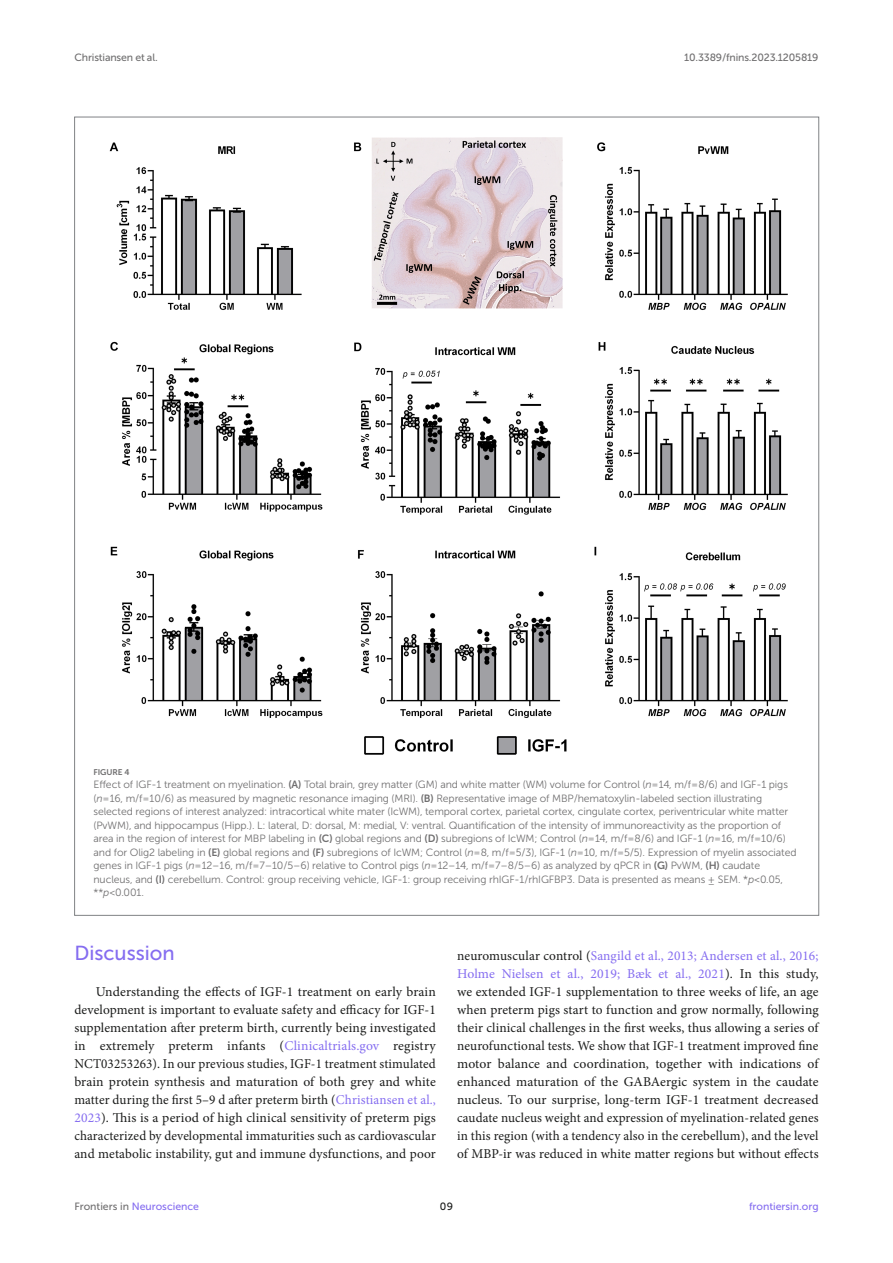
<style>
.page{position:relative;width:893px;height:1263px;background:#fff}
.page>*{position:absolute;margin:0;border:0;box-sizing:border-box;transform-origin:0 0}
.HEAD_1{font:20.25px "Museo Sans 500";color:#856df0}
.TEXT_FLUSH{font:13.5px/18px "Minion Pro";letter-spacing:.01em;color:#1b1c1b;text-align:justify}
.FIG_LEG{font:10.5px/13.5px "Museo Sans 300";letter-spacing:-.01em;color:#706f70}
.t1{font:10.5px "Museo Sans 500";letter-spacing:-.015em;color:#706f70}
.t2{font:10.5px "Museo Sans 500";color:#856df0}
.t3{font:10.5px "Museo Sans 500";color:#1b1c1b}
.FIG_HD{font:8.25px "Museo Sans 700";letter-spacing:-.01em;color:#706f70}
.s1{font-family:"Museo Sans 700"}
.s2{font-style:italic}
.s3{color:#856df0}
.s4{color:#706f70}
</style>
<div class="page">
<img style="left:109px;top:137px;width:679px;height:618px">
<p class="t1" style="left:74px;top:51px;width:85px">Christiansen et al.</p>
<p class="t1" style="left:684px;top:51px;width:136px">10.3389/fnins.2023.1205819</p>
<p class="FIG_HD" style="left:94px;top:767px;width:37px">FIGURE 4</p>
<p class="FIG_LEG" style="left:94px;top:778px;width:705px">Effect of IGF-1 treatment on myelination. <span class="s1">(A)</span> Total brain, grey matter (GM) and white matter (WM) volume for Control (<span class="s2">n</span> = 14, m/f = 8/6) and IGF-1 pigs (<span class="s2">n</span> = 16, m/f = 10/6) as measured by magnetic resonance imaging (MRI). <span class="s1">(B)</span> Representative image of MBP/hematoxylin-labeled section illustrating selected regions of interest analyzed: intracortical white mater (IcWM), temporal cortex, parietal cortex, cingulate cortex, periventricular white matter (PvWM), and hippocampus (Hipp.). L: lateral, D: dorsal, M: medial, V: ventral. Quantification of the intensity of immunoreactivity as the proportion of area in the region of interest for MBP labeling in <span class="s1">(C)</span> global regions and <span class="s1">(D)</span> subregions of IcWM; Control (<span class="s2">n</span> = 14, m/f = 8/6) and IGF-1 (<span class="s2">n</span> = 16, m/f = 10/6) and for Olig2 labeling in <span class="s1">(E)</span> global regions and <span class="s1">(F)</span> subregions of IcWM; Control (<span class="s2">n</span> = 8, m/f = 5/3), IGF-1 (<span class="s2">n</span> = 10, m/f = 5/5). Expression of myelin associated genes in IGF-1 pigs (<span class="s2">n</span> = 12–16, m/f = 7–10/5–6) relative to Control pigs (<span class="s2">n</span> = 12–14, m/f = 7–8/5–6) as analyzed by qPCR in <span class="s1">(G)</span> PvWM, <span class="s1">(H)</span> caudate nucleus, and <span class="s1">(I)</span> cerebellum. Control: group receiving vehicle, IGF-1: group receiving rhIGF-1/rhIGFBP3. Data is presented as means ± SEM. *<span class="s2">p</span> &lt; 0.05, **<span class="s2">p</span> &lt; 0.001.</p>
<p class="HEAD_1" style="left:74px;top:942px;width:102px">Discussion</p>
<p class="TEXT_FLUSH" style="left:74px;top:983px;width:363px;text-indent:21px">Understanding the effects of IGF-1 treatment on early brain development is important to evaluate safety and efficacy for IGF-1 supplementation after preterm birth, currently being investigated in extremely preterm infants (<span class="s3">Clinicaltrials.gov</span> registry NCT03253263). In our previous studies, IGF-1 treatment stimulated brain protein synthesis and maturation of both grey and white matter during the first 5–9 d after preterm birth (<span class="s3">Christiansen et al., 2023</span>). This is a period of high clinical sensitivity of preterm pigs characterized by developmental immaturities such as cardiovascular and metabolic instability, gut and immune dysfunctions, and poor</p>
<p class="TEXT_FLUSH" style="left:457px;top:947px;width:363px">neuromuscular control (<span class="s3">Sangild et al., 2013; Andersen et al., 2016; Holme Nielsen et al., 2019; Bæk et al., 2021</span>). In this study, we extended IGF-1 supplementation to three weeks of life, an age when preterm pigs start to function and grow normally, following their clinical challenges in the first weeks, thus allowing a series of neurofunctional tests. We show that IGF-1 treatment improved fine motor balance and coordination, together with indications of enhanced maturation of the GABAergic system in the caudate nucleus. To our surprise, long-term IGF-1 treatment decreased caudate nucleus weight and expression of myelination-related genes in this region (with a tendency also in the cerebellum), and the level of MBP-ir was reduced in white matter regions but without effects</p>
<p class="t2" style="left:74px;top:1200px;width:126px"><span class="s4">Frontiers in</span> Neuroscience</p>
<p class="t3" style="left:440px;top:1200px;width:15px">09</p>
<p class="t2" style="left:749px;top:1200px;width:71px">frontiersin.org</p>
</div>
